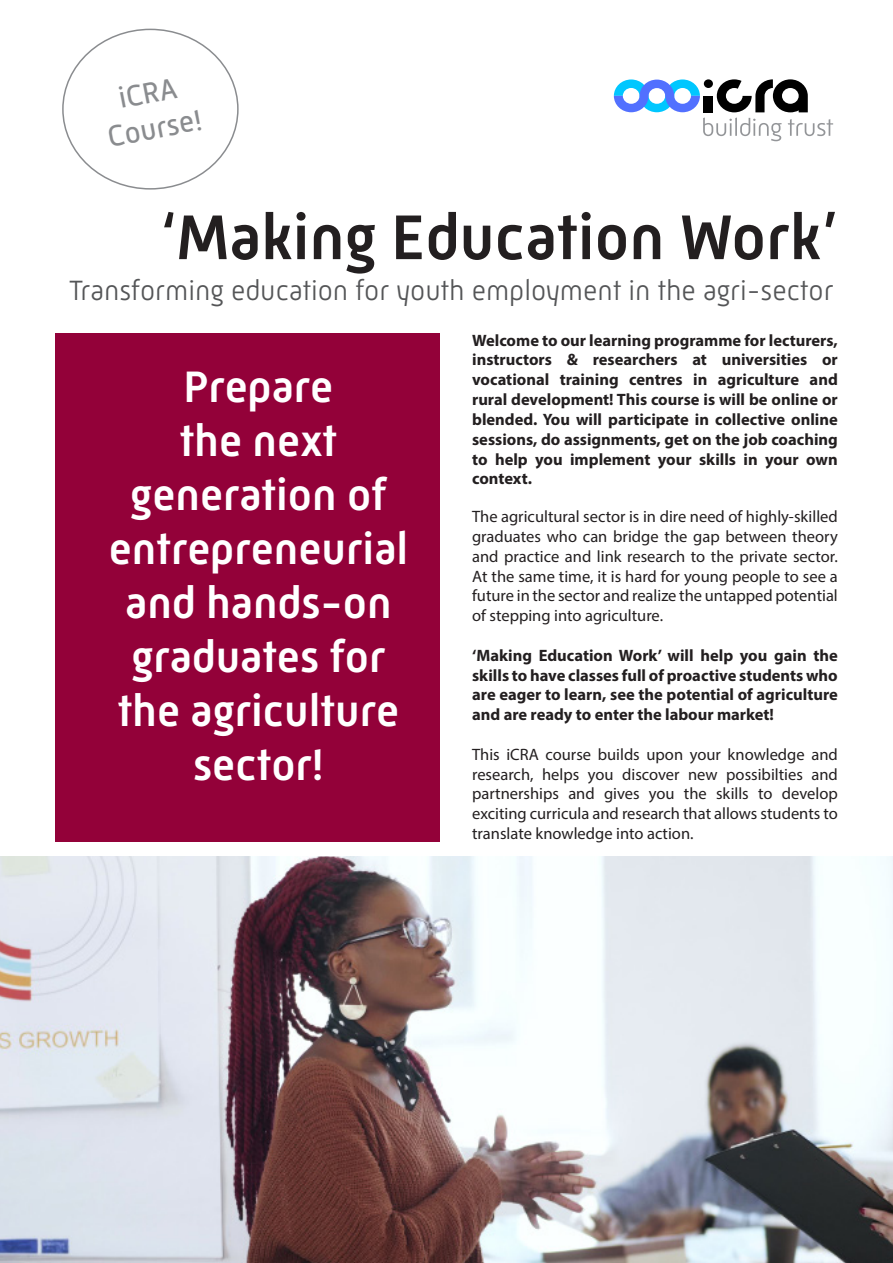
<style>
.page{position:relative;width:893px;height:1263px;background:#fff}
.page>*{position:absolute;margin:0;border:0;box-sizing:border-box;transform-origin:0 0}
.t1{font:500 64.5px "Mic 32 New";color:#231f20}
.t2{font:500 45px/54px "Mic 32 New";color:#fff;text-align:center}
.t3{font:30px "Mic 32 New";color:#8a8c8f}
.t4{font:300 28.5px "Mic 32 New";color:#545557}
.t5{font:700 16.5px/19.8px "Myriad Pro";color:#231f20;text-align:justify}
.t6{font:16.5px/19.8px "Myriad Pro";color:#231f20;text-align:justify}
</style>
<div class="page">
<img style="left:0;top:857px;width:893px;height:406px">
<div style="left:55px;top:333px;width:385px;height:509px;background:#930139"></div>
<svg style="left:703px;top:118px;width:79px;height:23px"></svg>
<svg style="left:788px;top:119px;width:45px;height:17px"></svg>
<svg style="left:614px;top:79px;width:86px;height:33px"></svg>
<div style="left:704px;top:96px;width:9px;height:16px;background:#000"></div>
<div style="left:704px;top:79px;width:9px;height:9px;background:#000;border-radius:50%"></div>
<svg style="left:717px;top:79px;width:91px;height:33px"></svg>
<p class="t3" style="left:116px;top:82px;width:61px;rotate:-11deg">iCRA</p>
<p class="t3" style="left:105px;top:120px;width:97px;rotate:-11deg">Course!</p>
<p class="t1" style="left:160px;top:200px;width:680px">‘Making Education Work’</p>
<p class="t4" style="left:69px;top:274px;width:766px">Transforming education for youth employment in the agri-sector</p>
<p class="t5" style="left:472px;top:330px;width:367px">Welcome to our learning programme for lecturers, instructors &amp; researchers at universities or vocational training centres in agriculture and rural development! This course is will be online or blended. You will participate in collective online sessions, do assignments, get on the job coaching to help you implement your skills in your own context.</p>
<p class="t6" style="left:472px;top:506px;width:367px">The agricultural sector is in dire need of highly-skilled graduates who can bridge the gap between theory and practice and link research to the private sector.<br>At the same time, it is hard for young people to see a future in the sector and realize the untapped potential of stepping into agriculture.</p>
<p class="t5" style="left:472px;top:645px;width:367px">‘Making Education Work’ will help you gain the skills to have classes full of proactive students who are eager to learn, see the potential of agriculture and are ready to enter the labour market!</p>
<p class="t6" style="left:472px;top:744px;width:367px">This iCRA course builds upon your knowledge and research, helps you discover new possibilties and partnerships and gives you the skills to develop exciting curricula and research that allows students to translate knowledge into action.</p>
<p class="t2" style="left:109px;top:359px;width:301px">Prepare<br>the next generation of entrepreneurial</p>
<p class="t2" style="left:118px;top:575px;width:283px">and hands-on graduates for the agriculture sector!</p>
</div>
